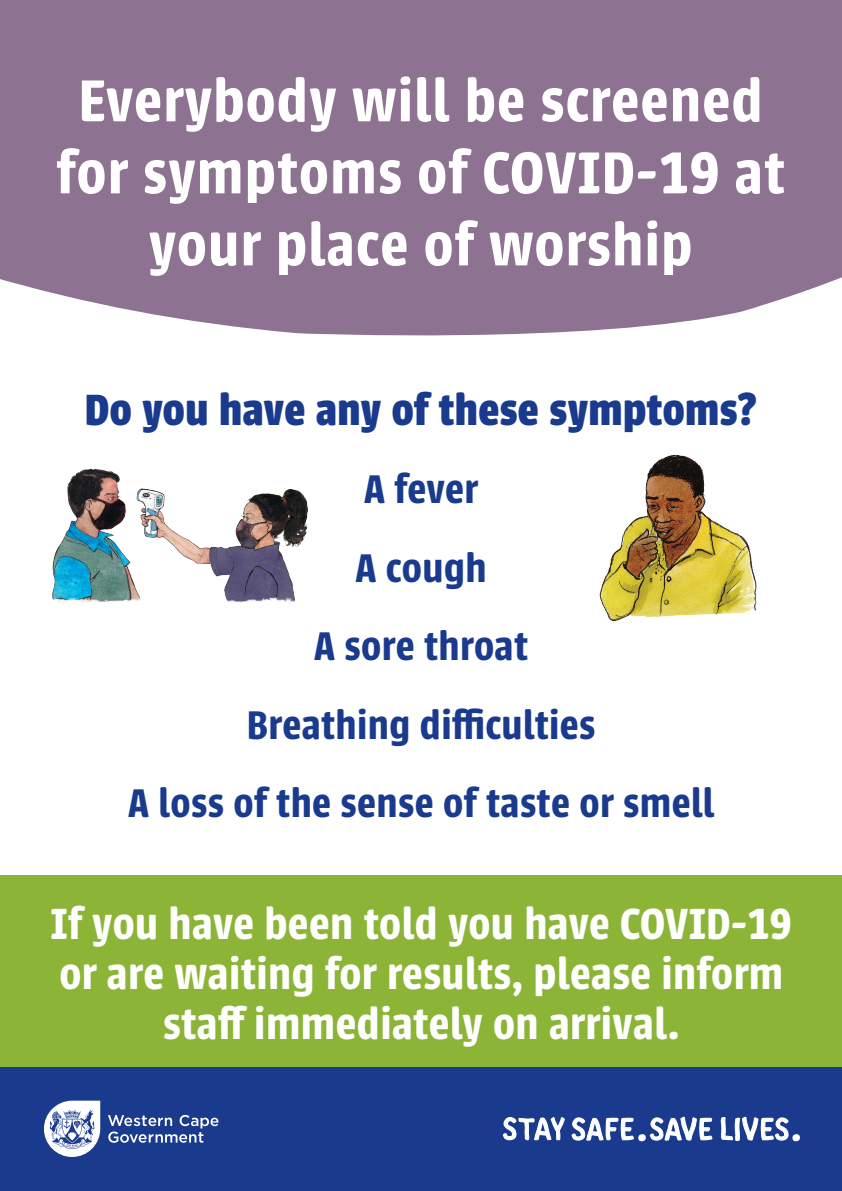
<style>
.page{position:relative;width:842px;height:1191px;background:#fff}
.page>*{position:absolute;margin:0;border:0;box-sizing:border-box;transform-origin:0 0}
.Poster_Heading{font:600 65px/72px "Urbana";letter-spacing:.02em;color:#fff;text-align:center}
.sub_heading{font:600 48px/50px "Urbana";letter-spacing:.01em;color:#fff;text-align:center}
.sub_heading-2{font:700 48px "Urbana";letter-spacing:.01em;color:#193a8d}
.sub_heading-3{font:600 44px "Urbana";letter-spacing:.01em;color:#193a8d}
</style>
<div class="page">
<div style="left:0;top:0;width:842px;height:336px;background:#8e7291"></div>
<img style="left:599px;top:454px;width:158px;height:168px">
<div style="left:0;top:875px;width:842px;height:192px;background:#8cb436"></div>
<img style="left:52px;top:468px;width:256px;height:134px">
<div style="left:0;top:1067px;width:842px;height:124px;background:#193a8d"></div>
<svg style="left:44px;top:1100px;width:175px;height:57px"></svg>
<svg style="left:502px;top:1116px;width:211px;height:26px"></svg>
<svg style="left:720px;top:1116px;width:79px;height:26px"></svg>
<p class="Poster_Heading" style="left:56px;top:65px;width:730px">Everybody will be screened for symptoms of COVID-19 at your place of worship</p>
<p class="sub_heading-2" style="left:85px;top:382px;width:673px">Do you have any of these symptoms?</p>
<p class="sub_heading-3" style="left:364px;top:465px;width:115px">A fever</p>
<p class="sub_heading-3" style="left:355px;top:543px;width:133px">A cough</p>
<p class="sub_heading-3" style="left:314px;top:621px;width:215px">A sore throat</p>
<p class="sub_heading-3" style="left:247px;top:700px;width:350px">Breathing difficulties</p>
<p class="sub_heading-3" style="left:128px;top:778px;width:588px">A loss of the sense of taste or smell</p>
<p class="sub_heading" style="left:51px;top:899px;width:742px">If you have been told you have COVID-19 or are waiting for results, please inform staff immediately on arrival.</p>
</div>
